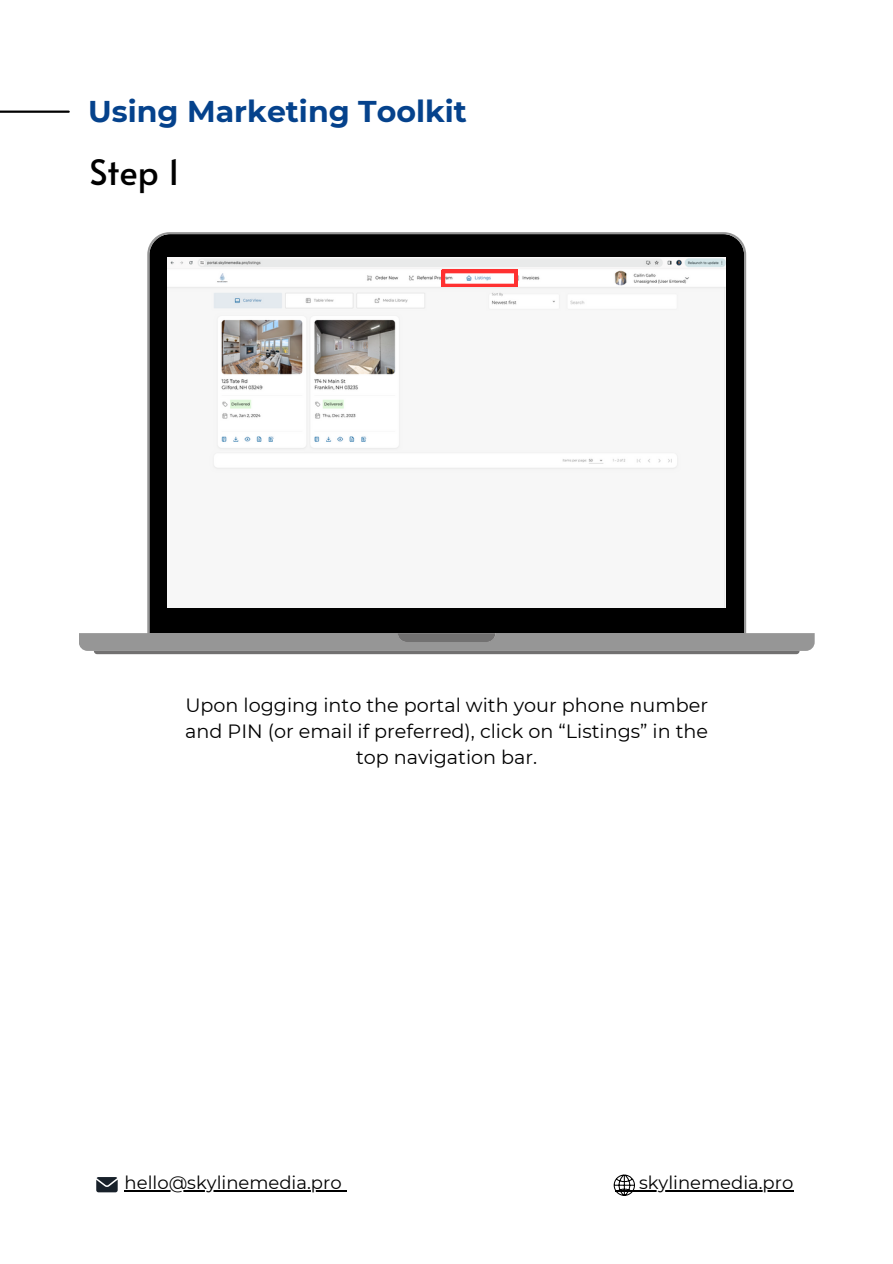
<style>
.page{position:relative;width:893px;height:1264px;background:#fff}
.page>*{position:absolute;margin:0;border:0;box-sizing:border-box;transform-origin:0 0}
.t1{font:34.65px "Alata";color:#000}
.t2{font:700 30px "Montserrat";color:#05428c}
.t3{font:19.2px/25.8px "Montserrat";color:#000;text-align:center}
.t4{font:18px "Montserrat";color:#000}
</style>
<div class="page">
<hr style="left:0;top:110px;width:69px;height:3px;background:#000">
<svg style="left:96px;top:1177px;width:22px;height:15px"></svg>
<hr style="left:125px;top:1190px;width:216px;height:1px;background:#000">
<hr style="left:639px;top:1190px;width:154px;height:1px;background:#000">
<svg style="left:613px;top:1174px;width:26px;height:21px"></svg>
<svg style="left:79px;top:232px;width:735px;height:419px"></svg>
<svg style="left:398px;top:633px;width:97px;height:9px"></svg>
<hr style="left:94px;top:651px;width:705px;height:3px;background:#727171">
<img style="left:167px;top:258px;width:558px;height:349px">
<svg style="left:442px;top:270px;width:75px;height:17px"></svg>
<p class="t2" style="left:88px;top:93px;width:380px">Using Marketing Toolkit</p>
<p class="t1" style="left:89px;top:147px;width:92px">Step 1</p>
<p class="t3" style="left:185px;top:692px;width:524px">Upon logging into the portal with your phone number and PIN (or email if preferred), click on “Listings” in the top navigation bar.</p>
<p class="t4" style="left:125px;top:1171px;width:218px">hello@skylinemedia.pro</p>
<p class="t4" style="left:639px;top:1171px;width:156px">skylinemedia.pro</p>
</div>
